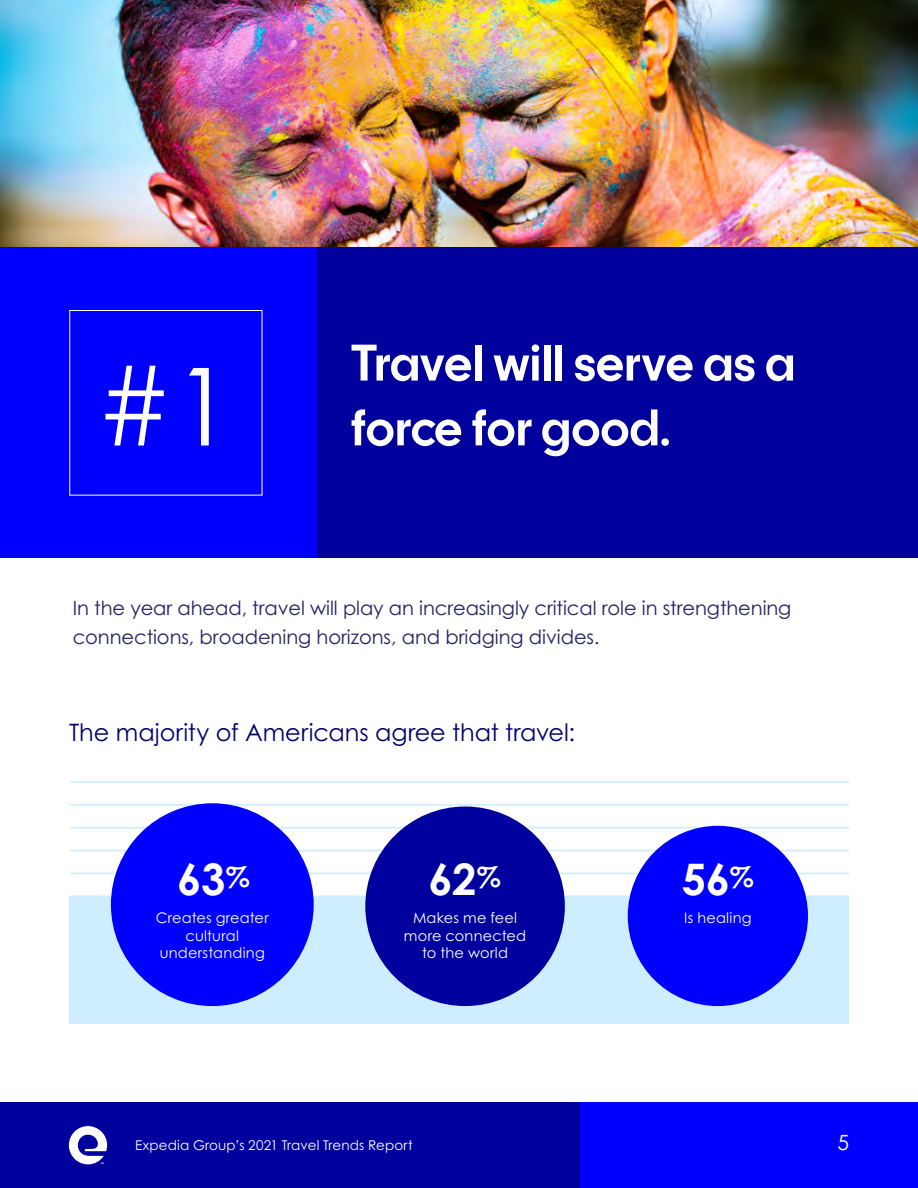
<style>
.page{position:relative;width:918px;height:1188px;background:#fff}
.page>*{position:absolute;margin:0;border:0;box-sizing:border-box;transform-origin:0 0}
.t1{font:700 54px/64.8px "Expedia Group Primary";color:#fff}
.t2{font:700 43.5px "Century Gothic Pro";color:#fff}
.t3{font:24px "Century Gothic Pro";color:#00006b}
.t4{font:21px "Century Gothic Pro";color:#fff}
.t5{font:19.5px/29.1px "Century Gothic Pro";letter-spacing:-.005em;color:#232262}
.t6{font:14.55px/17.4px "Century Gothic Pro";letter-spacing:.015em;color:#fff;text-align:center}
.t7{font:13.5px "Century Gothic Pro";letter-spacing:.01em;color:#fff}
.t8{font:700 2.25px "Helvetica";color:#fff}
.s1{font-family:"Century Gothic Pro";font-weight:400;font-size:108px}
</style>
<div class="page">
<hr style="left:70px;top:781px;width:779px;height:2px;background:#ceeeff">
<hr style="left:70px;top:804px;width:779px;height:2px;background:#ceeeff">
<hr style="left:70px;top:827px;width:779px;height:2px;background:#ceeeff">
<hr style="left:70px;top:850px;width:779px;height:1px;background:#ceeeff">
<hr style="left:70px;top:873px;width:779px;height:1px;background:#ceeeff">
<div style="left:69px;top:896px;width:780px;height:128px;background:#ceeeff"></div>
<div style="left:111px;top:803px;width:203px;height:203px;background:#00f;border-radius:50%"></div>
<div style="left:628px;top:826px;width:180px;height:180px;background:#00f;border-radius:50%"></div>
<div style="left:365px;top:807px;width:200px;height:199px;background:#00009e;border-radius:50%"></div>
<img style="left:0;top:0;width:918px;height:248px">
<div style="left:0;top:248px;width:918px;height:310px;background:#00009c"></div>
<div style="left:0;top:248px;width:317px;height:310px;background:#00f"></div>
<div style="left:0;top:1103px;width:838px;height:85px;background:#00009c"></div>
<svg style="left:69px;top:1126px;width:38px;height:38px"></svg>
<div style="left:580px;top:1103px;width:338px;height:85px;background:#00f"></div>
<h1 class="t1" style="left:96px;top:329px;width:701px;text-indent:255px">Travel will serve as a <span class="s1">#1</span> force for good.</h1>
<p class="t5" style="left:73px;top:593px;width:720px">In the year ahead, travel will play an increasingly critical role in strengthening connections, broadening horizons, and bridging divides.</p>
<p class="t3" style="left:69px;top:718px;width:508px">The majority of Americans agree that travel:</p>
<h2 class="t2" style="left:177px;top:852px;width:74px">63<sup>%</sup></h2>
<p class="t6" style="left:156px;top:909px;width:114px">Creates greater cultural understanding</p>
<h2 class="t2" style="left:429px;top:852px;width:74px">62<sup>%</sup></h2>
<h2 class="t2" style="left:682px;top:852px;width:74px">56<sup>%</sup></h2>
<p class="t6" style="left:413px;top:909px;width:106px">Makes me feel</p>
<p class="t6" style="left:684px;top:909px;width:69px">Is healing</p>
<p class="t6" style="left:404px;top:927px;width:124px">more connected to the world</p>
<p class="t8" style="left:101px;top:1162px;width:5px">TM</p>
<p class="t7" style="left:135px;top:1137px;width:279px">Expedia Group’s 2021 Travel Trends Report</p>
<p class="t4" style="left:837px;top:1130px;width:13px">5</p>
</div>
